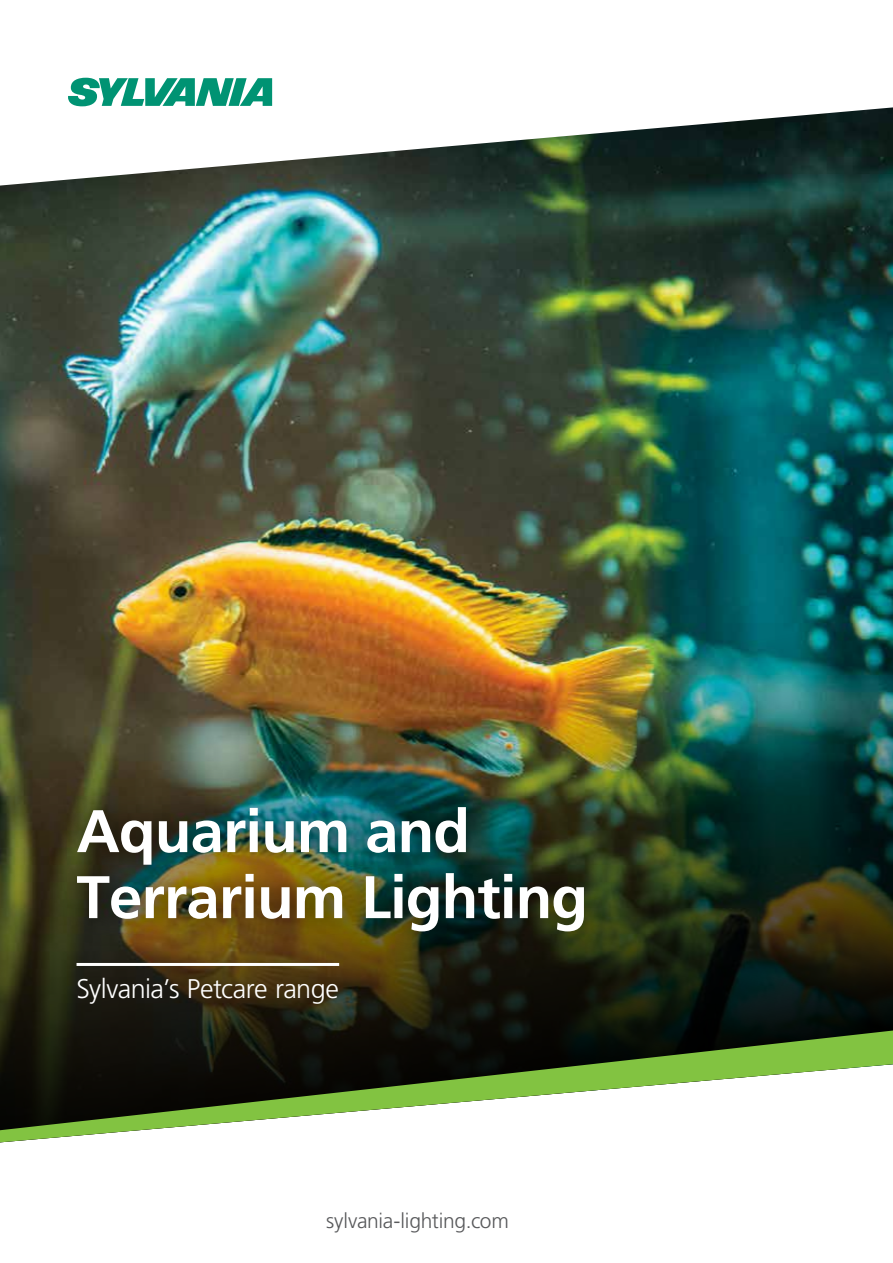
<style>
.page{position:relative;width:893px;height:1263px;background:#fff}
.page>*{position:absolute;margin:0;border:0;box-sizing:border-box;transform-origin:0 0}
.t1{font:700 60px/66px "Frutiger";letter-spacing:-.015em;color:#fff}
.t2{font:300 27px "Frutiger LT Std";letter-spacing:-.02em;color:#fff}
.t3{font:300 21px "Frutiger";letter-spacing:-.015em;color:#58595b}
</style>
<div class="page">
<svg style="left:68px;top:78px;width:204px;height:28px"></svg>
<img style="left:0;top:106px;width:893px;height:1037px">
<svg style="left:0;top:1030px;width:893px;height:112px"></svg>
<hr style="left:77px;top:963px;width:262px;height:3px;background:#fff">
<div style="left:51px;top:781px;width:561px;height:177px;background:#000;opacity:.75"></div>
<p class="t1" style="left:77px;top:798px;width:513px">Aquarium and<br>Terrarium Lighting</p>
<p class="t2" style="left:77px;top:973px;width:264px">Sylvania’s Petcare range</p>
<p class="t3" style="left:326px;top:1209px;width:184px">sylvania-lighting.com</p>
</div>
